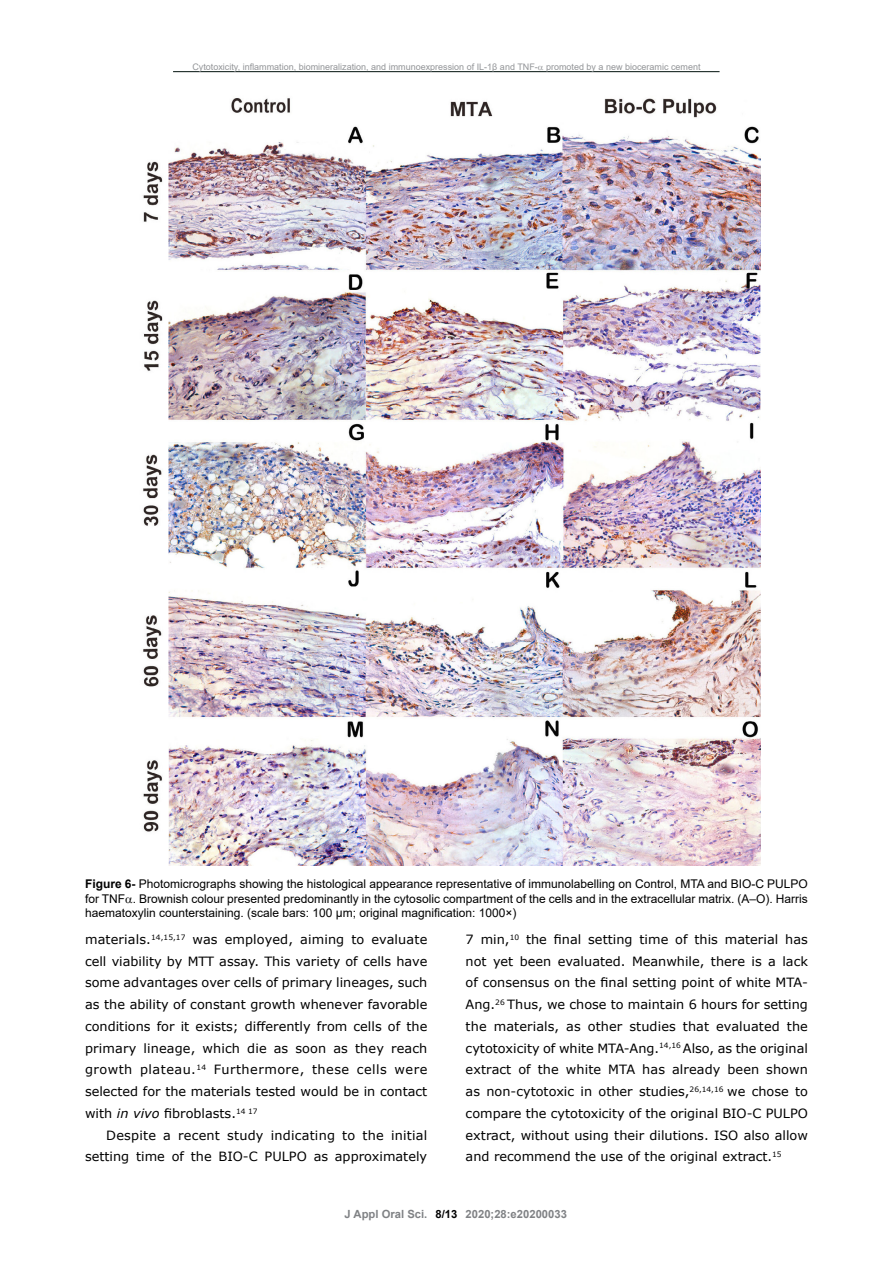
<style>
.page{position:relative;width:893px;height:1263px;background:#fff}
.page>*{position:absolute;margin:0;border:0;box-sizing:border-box;transform-origin:0 0}
.t1{font:12.75px/21.8px "Verdana";color:#000;text-align:justify}
.t2{font:12px/14.4px "Arial";color:#000;text-align:justify}
.t3{font:700 11.25px "Arial";color:#808285}
.t4{font:9px "Arial";color:#939598}
.s1{font-weight:700}
.s2{font-style:italic}
.s3{color:#000}
</style>
<div class="page">
<hr style="left:173px;top:71px;width:547px;height:1px;background:#00110d">
<img style="left:142px;top:98px;width:618px;height:767px">
<p class="t4" style="left:192px;top:60px;width:510px">Cytotoxicity, inflammation, biomineralization, and immunoexpression of IL-1β and TNF- promoted by a new bioceramic cement</p>
<p class="t2" style="left:85px;top:877px;width:724px"><span class="s1">Figure 6-</span> Photomicrographs showing the histological appearance representative of immunolabelling on Control, MTA and BIO-C PULPO for TNF . Brownish colour presented predominantly in the cytosolic compartment of the cells and in the extracellular matrix. (A–O). Harris haematoxylin counterstaining. (scale bars: 100 μm; original magnification: 1000×)</p>
<p class="t1" style="left:85px;top:928px;width:344px">materials.<sup>14,15,17</sup> was employed, aiming to evaluate cell viability by MTT assay. This variety of cells have some advantages over cells of primary lineages, such as the ability of constant growth whenever favorable conditions for it exists; differently from cells of the primary lineage, which die as soon as they reach growth plateau.<sup>14</sup> Furthermore, these cells were selected for the materials tested would be in contact with <span class="s2">in vivo</span> fibroblasts.<sup>14</sup> <sup>17</sup></p>
<p class="t1" style="left:85px;top:1124px;width:344px;text-align:right">Despite a recent study indicating to the initial setting time of the BIO-C PULPO as approximately</p>
<p class="t1" style="left:466px;top:928px;width:344px">7 min,<sup>10</sup> the final setting time of this material has not yet been evaluated. Meanwhile, there is a lack of consensus on the final setting point of white MTA-Ang.<sup>26</sup> Thus, we chose to maintain 6 hours for setting the materials, as other studies that evaluated the cytotoxicity of white MTA-Ang.<sup>14,16</sup> Also, as the original extract of the white MTA has already been shown as non-cytotoxic in other studies,<sup>26,14,16</sup> we chose to compare the cytotoxicity of the original BIO-C PULPO extract, without using their dilutions. ISO also allow and recommend the use of the original extract.<sup>15</sup></p>
<p class="t3" style="left:345px;top:1206px;width:224px">J Appl Oral Sci. <span class="s3">8/13</span> 2020;28:e20200033</p>
</div>
